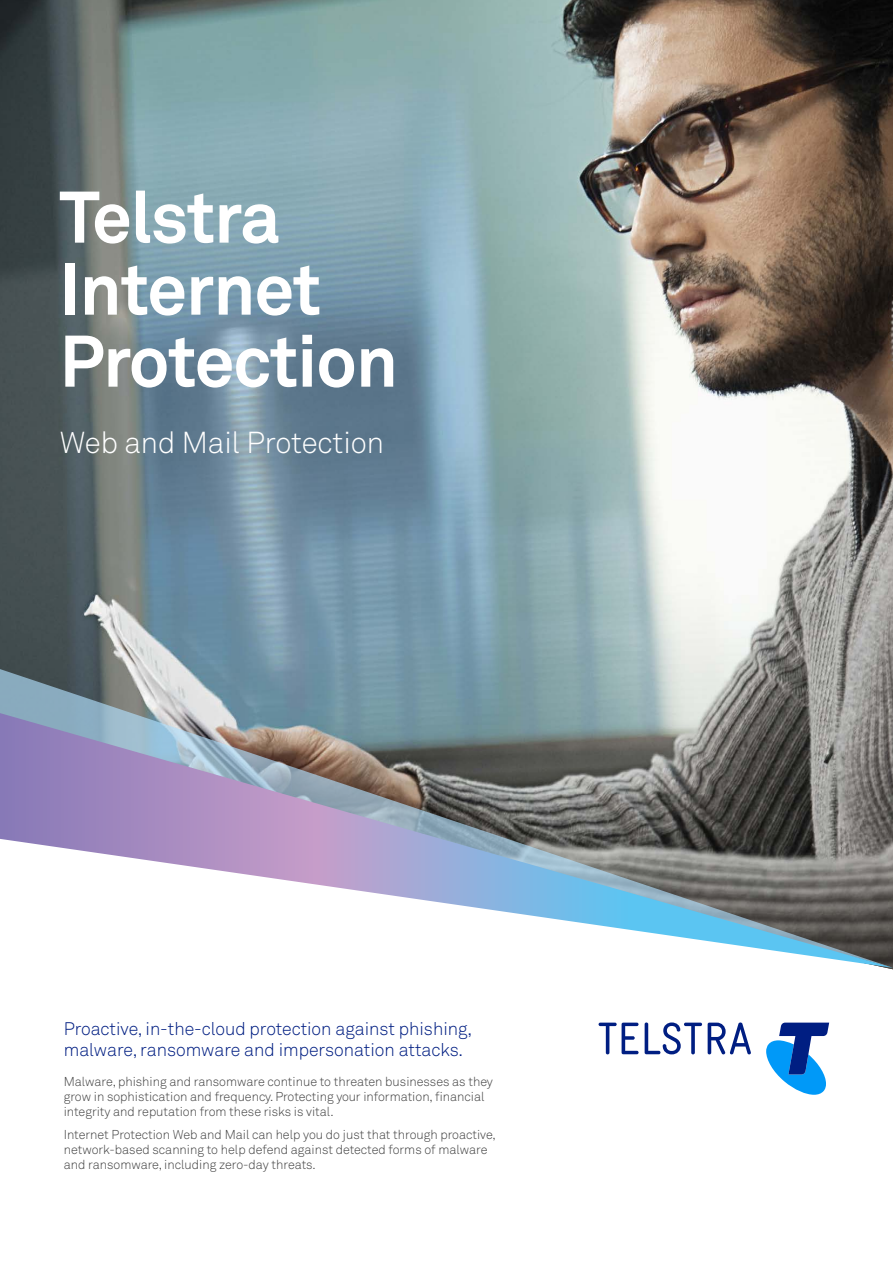
<style>
.page{position:relative;width:893px;height:1263px;background:#fff}
.page>*{position:absolute;margin:0;border:0;box-sizing:border-box;transform-origin:0 0}
.Cover__Headline__Gra{font:700 72px/72px "Telstra Akkurat";letter-spacing:-.01em;color:#fff}
.Cover__Descriptor_20{font:300 30px "Telstra Akkurat";color:#fff}
.Intro__Pullout_12pt{font:300 18px/21px "Telstra Akkurat";color:#001e82}
.Body__Text__1_2sp{font:300 12.75px/15px "Telstra Akkurat";color:#414141}
</style>
<div class="page">
<img style="left:0;top:0;width:893px;height:969px">
<svg style="left:0;top:665px;width:893px;height:48px;background:#8a9ea4"></svg>
<svg style="left:0;top:713px;width:893px;height:255px"></svg>
<svg style="left:766px;top:1022px;width:63px;height:73px"></svg>
<svg style="left:599px;top:1022px;width:40px;height:32px"></svg>
<svg style="left:645px;top:1022px;width:57px;height:32px"></svg>
<svg style="left:708px;top:1022px;width:43px;height:32px"></svg>
<h1 class="Cover__Headline__Gra" style="left:60px;top:181px;width:340px">Telstra<br>Internet<br>Protection</h1>
<p class="Cover__Descriptor_20" style="left:60px;top:424px;width:326px">Web and Mail Protection</p>
<p class="Intro__Pullout_12pt" style="left:64px;top:1018px;width:410px">Proactive, in-the-cloud protection against phishing, malware, ransomware and impersonation attacks.</p>
<p class="Body__Text__1_2sp" style="left:64px;top:1074px;width:431px">Malware, phishing and ransomware continue to threaten businesses as they grow in sophistication and frequency. Protecting your information, financial integrity and reputation from these risks is vital.</p>
<p class="Body__Text__1_2sp" style="left:64px;top:1127px;width:433px">Internet Protection Web and Mail can help you do just that through proactive, network-based scanning to help defend against detected forms of malware and ransomware, including zero-day threats.</p>
</div>
